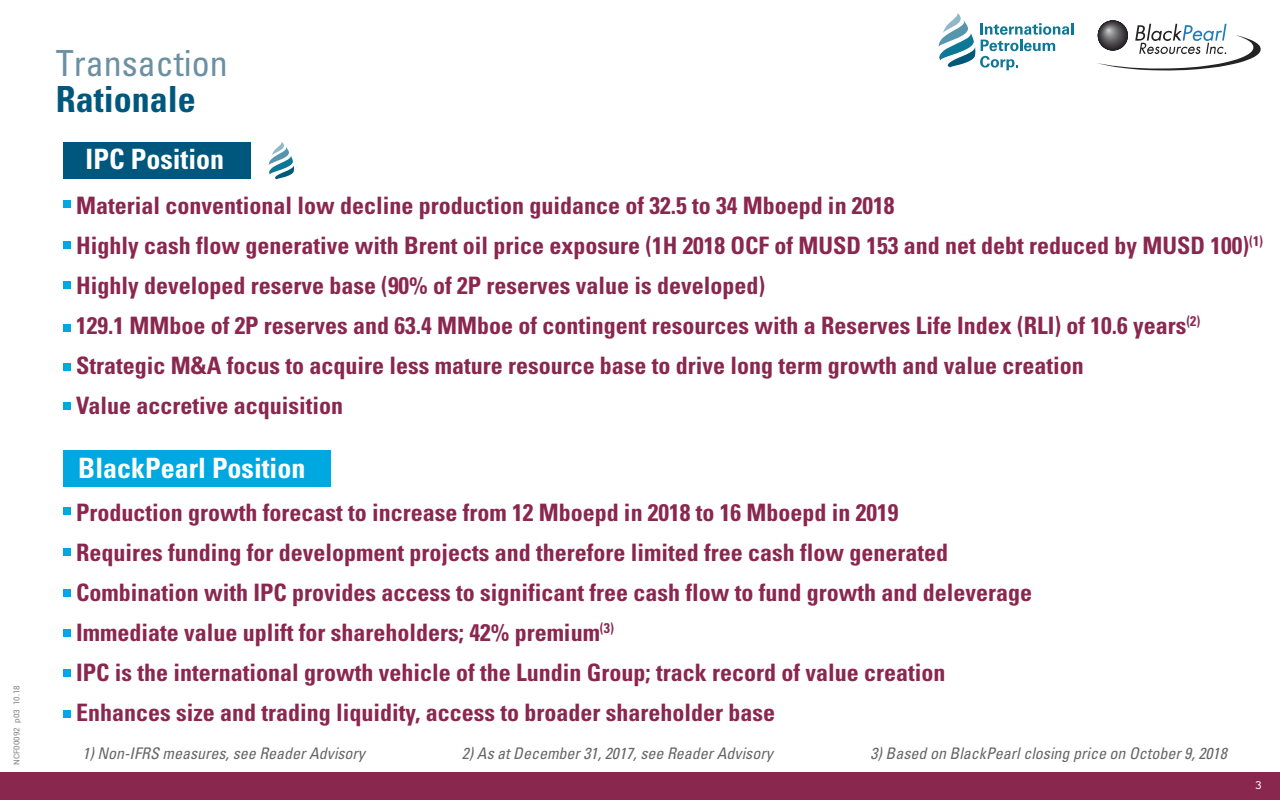
<style>
.page{position:relative;width:1280px;height:800px;background:#fff}
.page>*{position:absolute;margin:0;border:0;box-sizing:border-box;transform-origin:0 0}
.t1{font:condensed 36px "Univers";color:#6b90a3}
.t2{font:700 condensed 36px "Univers";color:#00577d}
.t3{font:700 condensed 28px "Univers";color:#fff}
.t4{font:700 condensed 24px/40px "Univers";color:#8a274f}
.t5{font:italic condensed 16px "Univers";color:#676768}
.t6{font:11px "Reader";color:#fff}
.t7{font:8px "Roboto";color:#808285}
</style>
<div class="page">
<div style="left:0;top:773px;width:1280px;height:27px;background:#8a274f"></div>
<svg style="left:1098px;top:20px;width:30px;height:30px"></svg>
<div style="left:1098px;top:21px;width:30px;height:29px;background:#232124;border-radius:50%"></div>
<div style="left:1098px;top:21px;width:29px;height:28px;background:#29272b;border-radius:50%"></div>
<div style="left:1099px;top:21px;width:28px;height:28px;background:#2a282c;border-radius:50%"></div>
<div style="left:1099px;top:21px;width:27px;height:27px;background:#302e32;border-radius:50%"></div>
<div style="left:1099px;top:22px;width:26px;height:25px;background:#373539;border-radius:50%"></div>
<div style="left:1100px;top:22px;width:24px;height:24px;background:#3d3b3e;border-radius:50%"></div>
<div style="left:1101px;top:23px;width:21px;height:21px;background:#4c4a4d;border-radius:50%"></div>
<svg style="left:1097px;top:24px;width:164px;height:47px"></svg>
<svg style="left:938px;top:13px;width:135px;height:57px"></svg>
<div style="left:64px;top:143px;width:187px;height:36px;background:#00577d"></div>
<div style="left:64px;top:201px;width:7px;height:7px;background:#00a8e1"></div>
<div style="left:64px;top:241px;width:7px;height:8px;background:#00a8e1"></div>
<div style="left:64px;top:282px;width:7px;height:7px;background:#00a8e1"></div>
<div style="left:64px;top:324px;width:7px;height:7px;background:#00a8e1"></div>
<div style="left:64px;top:363px;width:7px;height:7px;background:#00a8e1"></div>
<div style="left:64px;top:402px;width:7px;height:7px;background:#00a8e1"></div>
<svg style="left:269px;top:142px;width:25px;height:37px"></svg>
<div style="left:64px;top:450px;width:267px;height:37px;background:#00a8e2"></div>
<div style="left:64px;top:508px;width:7px;height:7px;background:#00a8e1"></div>
<div style="left:64px;top:548px;width:7px;height:7px;background:#00a8e1"></div>
<div style="left:64px;top:590px;width:7px;height:7px;background:#00a8e1"></div>
<div style="left:64px;top:629px;width:7px;height:8px;background:#00a8e1"></div>
<div style="left:64px;top:669px;width:7px;height:7px;background:#00a8e1"></div>
<div style="left:64px;top:710px;width:7px;height:7px;background:#00a8e1"></div>
<p class="t7" style="left:11px;top:765px;width:81px;rotate:-90deg">NCF00092 p03 10.18</p>
<h1 class="t1" style="left:56px;top:40px;width:173px">Transaction</h1>
<h1 class="t2" style="left:56px;top:78px;width:142px">Rationale</h1>
<p class="t3" style="left:86px;top:142px;width:140px">IPC Position</p>
<p class="t4" style="left:76px;top:186px;width:1189px">Material conventional low decline production guidance of 32.5 to 34 Mboepd in 2018<br>Highly cash flow generative with Brent oil price exposure (1H 2018 OCF of MUSD 153 and net debt reduced by MUSD 100)<sup>(1)<br></sup>Highly developed reserve base (90% of 2P reserves value is developed)<br>129.1 MMboe of 2P reserves and 63.4 MMboe of contingent resources with a Reserves Life Index (RLI) of 10.6 years<sup>(2)<br></sup>Strategic M&amp;A focus to acquire less mature resource base to drive long term growth and value creation<br>Value accretive acquisition</p>
<p class="t3" style="left:78px;top:451px;width:229px">BlackPearl Position</p>
<p class="t4" style="left:76px;top:493px;width:957px">Production growth forecast to increase from 12 Mboepd in 2018 to 16 Mboepd in 2019<br>Requires funding for development projects and therefore limited free cash flow generated Combination with IPC provides access to significant free cash flow to fund growth and deleverage Immediate value uplift for shareholders; 42% premium<sup>(3)<br></sup>IPC is the international growth vehicle of the Lundin Group; track record of value creation Enhances size and trading liquidity, access to broader shareholder base</p>
<p class="t5" style="left:82px;top:743px;width:284px">1) Non-IFRS measures, see Reader Advisory</p>
<p class="t5" style="left:462px;top:743px;width:312px">2) As at December 31, 2017, see Reader Advisory</p>
<p class="t5" style="left:871px;top:743px;width:358px">3) Based on BlackPearl closing price on October 9, 2018</p>
<p class="t6" style="left:1255px;top:779px;width:8px">3</p>
</div>
